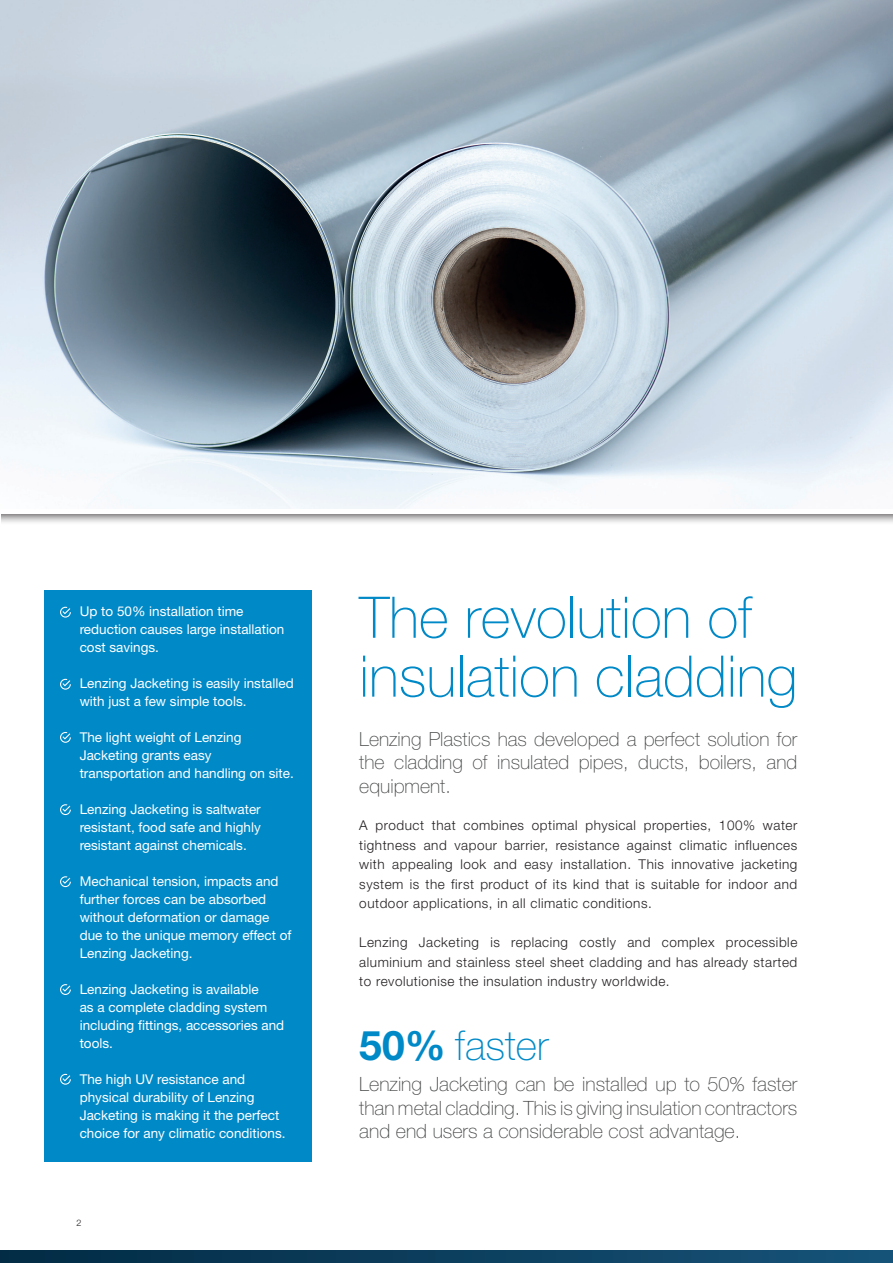
<style>
.page{position:relative;width:893px;height:1263px;background:#fff}
.page>*{position:absolute;margin:0;border:0;box-sizing:border-box;transform-origin:0 0}
.t1{font:100 57.45px/58.8px "Helvetica Neue LT Std";color:#0089c7}
.t2{font:100 40.95px "Helvetica Neue LT Std";color:#0089c7}
.t3{font:100 19.65px/23.7px "Helvetica Neue LT Std";color:#464748;text-align:justify}
.t4{font:100 19.5px/23.4px "Helvetica Neue LT Std";color:#464748;text-align:justify}
.t5{font:13.5px/18px "Helvetica Neue LT Std";color:#fff}
.t6{font:300 13.5px/19.5px "Helvetica Neue LT Std";letter-spacing:.04em;color:#231f20;text-align:justify}
.t7{font:300 9px "Helvetica Neue";color:#231f20}
.s1{font-weight:700}
</style>
<div class="page">
<svg style="left:0;top:1250px;width:893px;height:13px;background:#0c3e5e"></svg>
<div style="left:44px;top:590px;width:268px;height:572px;background:#0089c7"></div>
<svg style="left:60px;top:607px;width:11px;height:11px"></svg>
<svg style="left:60px;top:732px;width:11px;height:11px"></svg>
<svg style="left:60px;top:804px;width:11px;height:11px"></svg>
<svg style="left:60px;top:876px;width:11px;height:11px"></svg>
<svg style="left:60px;top:984px;width:11px;height:11px"></svg>
<svg style="left:60px;top:1074px;width:11px;height:11px"></svg>
<img style="left:0;top:0;width:893px;height:509px">
<div style="left:1px;top:509px;width:892px;height:17px;background:#231f20;opacity:.75"></div>
<hr style="left:1px;top:509px;width:892px;height:4px;background:#fff">
<svg style="left:60px;top:679px;width:11px;height:11px"></svg>
<p class="t5" style="left:80px;top:602px;width:206px">Up to 50% installation time reduction causes large installation cost savings.</p>
<p class="t5" style="left:80px;top:674px;width:216px">Lenzing Jacketing is easily installed with just a few simple tools.</p>
<p class="t5" style="left:80px;top:728px;width:216px">The light weight of Lenzing<br>Jacketing grants easy transportation and handling on site.</p>
<p class="t5" style="left:80px;top:800px;width:183px;text-align:justify">Lenzing Jacketing is saltwater resistant, food safe and highly resistant against chemicals.</p>
<p class="t5" style="left:80px;top:872px;width:213px">Mechanical tension, impacts and further forces can be absorbed without deformation or damage due to the unique memory effect of<br>Lenzing Jacketing.</p>
<p class="t5" style="left:80px;top:980px;width:206px">Lenzing Jacketing is available<br>as a complete cladding system including fittings, accessories and tools.</p>
<p class="t5" style="left:80px;top:1070px;width:207px">The high UV resistance and physical durability of Lenzing<br>Jacketing is making it the perfect choice for any climatic conditions.</p>
<p class="t7" style="left:77px;top:1215px;width:7px">2</p>
<h1 class="t1" style="left:359px;top:588px;width:439px">The revolution of insulation cladding</h1>
<h3 class="t4" style="left:359px;top:727px;width:439px">Lenzing Plastics has developed a perfect solution for the cladding of insulated pipes, ducts, boilers, and equipment.</h3>
<p class="t6" style="left:359px;top:815px;width:439px">A product that combines optimal physical properties, 100% water tightness and vapour barrier, resistance against climatic influences with appealing look and easy installation. This innovative jacketing system is the first product of its kind that is suitable for indoor and outdoor applications, in all climatic conditions.</p>
<p class="t6" style="left:359px;top:932px;width:439px">Lenzing Jacketing is replacing costly and complex processible aluminium and stainless steel sheet cladding and has already started to revolutionise the insulation industry worldwide.</p>
<h2 class="t2" style="left:359px;top:1022px;width:191px"><span class="s1">50%</span> faster</h2>
<h3 class="t3" style="left:359px;top:1072px;width:439px">Lenzing Jacketing can be installed up to 50% faster than metal cladding. This is giving insulation contractors and end users a considerable cost advantage.</h3>
</div>
